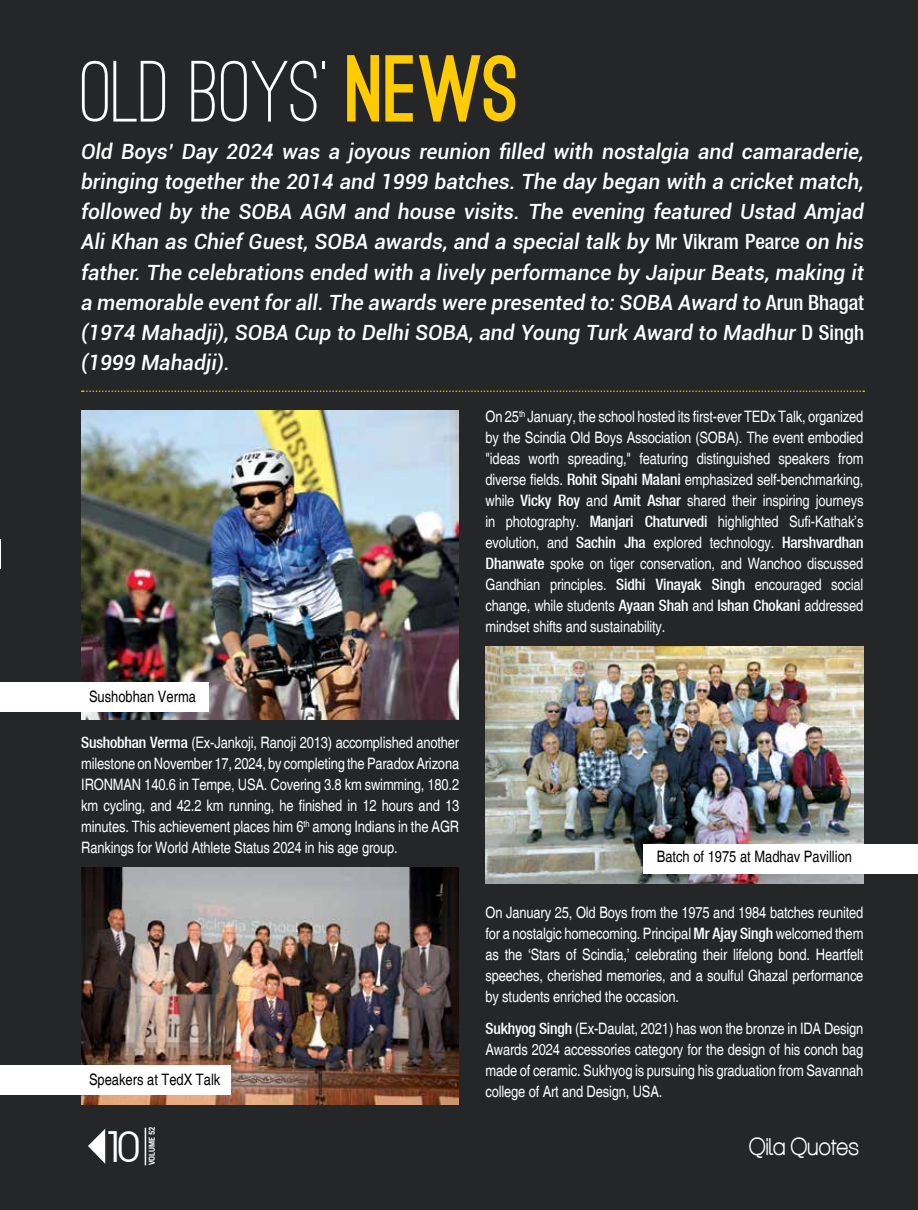
<style>
.page{position:relative;width:918px;height:1210px;background:#252627}
.page>*{position:absolute;margin:0;border:0;box-sizing:border-box;transform-origin:0 0}
.t1{font:500 90px "Ostrich Sans";color:#fff}
.t2{font:41.1px "Devil Breeze";color:#fff}
.t3{font:24px "Aliquam";color:#fff}
.t4{font:italic 500 21px/30px "Roboto";color:#fff;text-align:justify}
.t5{font:condensed 15.75px/21px "Helvetica";letter-spacing:-.01em;color:#fff;text-align:justify}
.t6{font:condensed 15.75px "Helvetica";color:#000}
.t7{font:700 condensed 8.25px "Roboto";color:#fff}
.s1{font-weight:900;color:#ffcb05}
.s2{font-family:"Heavenetica Cond 6 Med SH";font-weight:400;font-style:normal}
.s3{font-family:"Heavenetica Cond 6 Med SH";font-stretch:normal}
</style>
<div class="page">
<svg style="left:88px;top:1129px;width:17px;height:34px"></svg>
<hr style="left:145px;top:1127px;width:1px;height:38px;background:#fff">
<svg style="left:82px;top:390px;width:782px;height:2px"></svg>
<img style="left:81px;top:410px;width:378px;height:309px">
<img style="left:486px;top:646px;width:377px;height:237px">
<img style="left:81px;top:868px;width:377px;height:236px">
<div style="left:0;top:682px;width:208px;height:30px;background:#fff"></div>
<div style="left:644px;top:844px;width:274px;height:30px;background:#fff"></div>
<div style="left:0;top:1065px;width:230px;height:30px;background:#fff"></div>
<hr style="left:0;top:539px;width:1px;height:30px;background:#fff">
<h1 class="t1" style="left:81px;top:38px;width:440px">Old Boys’ <span class="s1">NEWS</span></h1>
<p class="t4" style="left:81px;top:136px;width:785px">Old Boys’ Day 2024 was a joyous reunion filled with nostalgia and camaraderie, bringing together the 2014 and 1999 batches. The day began with a cricket match, followed by the SOBA AGM and house visits. The evening featured Ustad Amjad Ali Khan as Chief Guest, SOBA awards, and a special talk by <span class="s2">Mr Vikram Pearce</span> on his father. The celebrations ended with a lively performance by Jaipur Beats, making it a memorable event for all. The awards were presented to: SOBA Award to <span class="s2">Arun Bhagat </span>(1974 Mahadji), SOBA Cup to Delhi SOBA, and Young Turk Award to Madhur <span class="s2">D Singh </span>(1999 Mahadji).</p>
<p class="t6" style="left:89px;top:687px;width:108px">Sushobhan Verma</p>
<p class="t5" style="left:81px;top:732px;width:379px"><span class="s3">Sushobhan Verma</span> (Ex-Jankoji, Ranoji 2013) accomplished another milestone on November 17, 2024, by completing the Paradox Arizona IRONMAN 140.6 in Tempe, USA. Covering 3.8 km swimming, 180.2 km cycling, and 42.2 km running, he finished in 12 hours and 13 minutes. This achievement places him 6<sup>th</sup> among Indians in the AGR Rankings for World Athlete Status 2024 in his age group.</p>
<p class="t6" style="left:89px;top:1070px;width:133px">Speakers at TedX Talk</p>
<h2 class="t2" style="left:107px;top:1128px;width:34px">10</h2>
<p class="t7" style="left:146px;top:1165px;width:40px;rotate:-90deg">VOLUME 52</p>
<p class="t5" style="left:486px;top:406px;width:379px">On 25<sup>th</sup> January, the school hosted its first-ever TEDx Talk, organized by the Scindia Old Boys Association (SOBA). The event embodied "ideas worth spreading," featuring distinguished speakers from diverse fields. <span class="s3">Rohit Sipahi Malani</span> emphasized self-benchmarking, while <span class="s3">Vicky Roy</span> and <span class="s3">Amit Ashar</span> shared their inspiring journeys in photography. <span class="s3">Manjari Chaturvedi</span> highlighted Sufi-Kathak’s evolution, and <span class="s3">Sachin Jha</span> explored technology. <span class="s3">Harshvardhan Dhanwate</span> spoke on tiger conservation, and Wanchoo discussed Gandhian principles. <span class="s3">Sidhi Vinayak Singh</span> encouraged social change, while students <span class="s3">Ayaan Shah</span> and <span class="s3">Ishan Chokani</span> addressed mindset shifts and sustainability.</p>
<p class="t6" style="left:657px;top:847px;width:197px">Batch of 1975 at Madhav Pavillion</p>
<p class="t5" style="left:486px;top:902px;width:379px">On January 25, Old Boys from the 1975 and 1984 batches reunited for a nostalgic homecoming. Principal <span class="s3">Mr Ajay Singh</span> welcomed them as the ‘Stars of Scindia,’ celebrating their lifelong bond. Heartfelt speeches, cherished memories, and a soulful Ghazal performance by students enriched the occasion.</p>
<p class="t5" style="left:486px;top:1018px;width:379px"><span class="s3">Sukhyog Singh</span> (Ex-Daulat, 2021) has won the bronze in IDA Design Awards 2024 accessories category for the design of his conch bag made of ceramic. Sukhyog is pursuing his graduation from Savannah college of Art and Design, USA.</p>
<h3 class="t3" style="left:749px;top:1132px;width:111px">Qila Quotes</h3>
</div>
